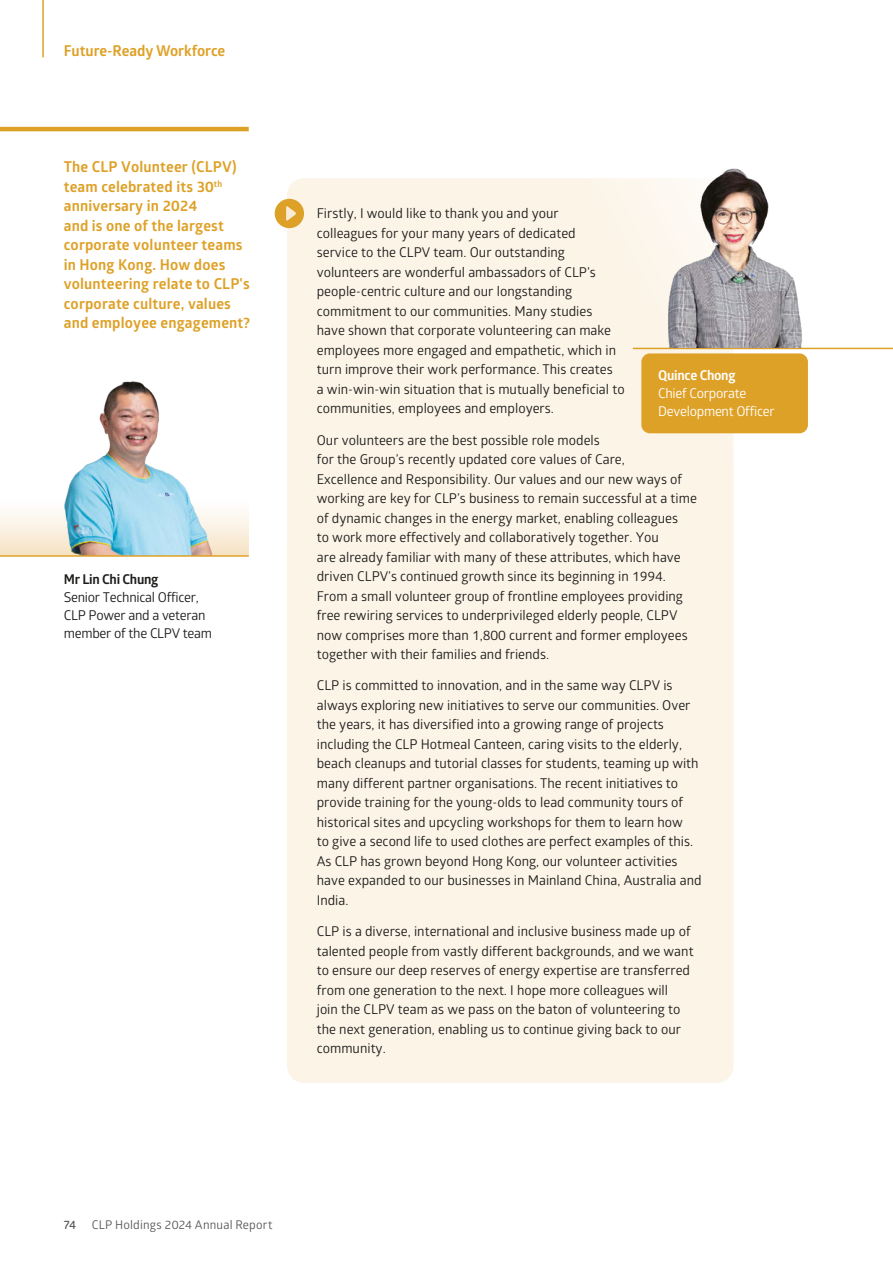
<style>
.page{position:relative;width:893px;height:1263px;background:#fff}
.page>*{position:absolute;margin:0;border:0;box-sizing:border-box;transform-origin:0 0}
.t1{font:700 15px/19.5px "Glober";letter-spacing:.01em;color:#dea127}
.t2{font:13.5px/19.5px "Glober";color:#1c1c1b}
.t3{font:13.5px/18px "Glober";letter-spacing:-.02em;color:#1c1c1b}
.t4{font:13.5px/18px "Glober";letter-spacing:-.02em;color:#fff}
.t5{font:700 13.5px "Glober";letter-spacing:-.02em;color:#1c1c1b}
.t6{font:700 13.5px "Glober";letter-spacing:-.02em;color:#fff}
.t7{font:12px "Glober";letter-spacing:.015em;color:#575756}
.t8{font:600 12px "Glober";color:#575756}
</style>
<div class="page">
<div style="left:0;top:459px;width:249px;height:96px;background:linear-gradient(to bottom,#fff,#f8e9d1)"></div>
<div style="left:287px;top:178px;width:446px;height:905px;background:#fcf4e7;border-radius:17px"></div>
<hr style="left:0;top:127px;width:249px;height:4px;background:#dea127">
<hr style="left:633px;top:348px;width:260px;height:1px;background:#dea127">
<div style="left:641px;top:353px;width:167px;height:80px;background:#dea127;border-radius:9px"></div>
<div style="left:275px;top:199px;width:29px;height:29px;background:#dea127;border-radius:50%"></div>
<svg style="left:286px;top:206px;width:10px;height:15px"></svg>
<img style="left:60px;top:381px;width:156px;height:174px">
<img style="left:638px;top:168px;width:189px;height:180px">
<hr style="left:0;top:555px;width:249px;height:2px;background:#dea127">
<hr style="left:42px;top:0;width:2px;height:57px;background:#dea127">
<p class="t1" style="left:64px;top:40px;width:163px">Future-Ready Workforce</p>
<p class="t1" style="left:64px;top:157px;width:188px">The CLP Volunteer (CLPV) team celebrated its 30<sup>th </sup>anniversary in 2024<br>and is one of the largest corporate volunteer teams in Hong Kong. How does volunteering relate to CLP's corporate culture, values and employee engagement?</p>
<p class="t5" style="left:64px;top:570px;width:96px">Mr Lin Chi Chung</p>
<p class="t3" style="left:64px;top:587px;width:150px">Senior Technical Officer,<br>CLP Power and a veteran member of the CLPV team</p>
<p class="t2" style="left:317px;top:203px;width:309px">Firstly, I would like to thank you and your<br>colleagues for your many years of dedicated<br>service to the CLPV team. Our outstanding volunteers are wonderful ambassadors of CLP’s people-centric culture and our longstanding commitment to our communities. Many studies<br>have shown that corporate volunteering can make employees more engaged and empathetic, which in turn improve their work performance. This creates<br>a win-win-win situation that is mutually beneficial to communities, employees and employers.</p>
<p class="t2" style="left:317px;top:429px;width:382px">Our volunteers are the best possible role models<br>for the Group’s recently updated core values of Care,<br>Excellence and Responsibility. Our values and our new ways of working are key for CLP’s business to remain successful at a time of dynamic changes in the energy market, enabling colleagues<br>to work more effectively and collaboratively together. You<br>are already familiar with many of these attributes, which have driven CLPV’s continued growth since its beginning in 1994.<br>From a small volunteer group of frontline employees providing free rewiring services to underprivileged elderly people, CLPV now comprises more than 1,800 current and former employees together with their families and friends.</p>
<p class="t2" style="left:317px;top:675px;width:386px">CLP is committed to innovation, and in the same way CLPV is always exploring new initiatives to serve our communities. Over the years, it has diversified into a growing range of projects including the CLP Hotmeal Canteen, caring visits to the elderly, beach cleanups and tutorial classes for students, teaming up with many different partner organisations. The recent initiatives to provide training for the young-olds to lead community tours of historical sites and upcycling workshops for them to learn how<br>to give a second life to used clothes are perfect examples of this.<br>As CLP has grown beyond Hong Kong, our volunteer activities have expanded to our businesses in Mainland China, Australia and India.</p>
<p class="t2" style="left:317px;top:921px;width:378px">CLP is a diverse, international and inclusive business made up of talented people from vastly different backgrounds, and we want to ensure our deep reserves of energy expertise are transferred from one generation to the next. I hope more colleagues will<br>join the CLPV team as we pass on the baton of volunteering to the next generation, enabling us to continue giving back to our community.</p>
<p class="t6" style="left:658px;top:366px;width:79px">Quince Chong</p>
<p class="t4" style="left:658px;top:384px;width:118px">Chief Corporate<br>Development Officer</p>
<p class="t8" style="left:64px;top:1216px;width:14px">74</p>
<p class="t7" style="left:92px;top:1217px;width:182px">CLP Holdings 2024 Annual Report</p>
</div>
